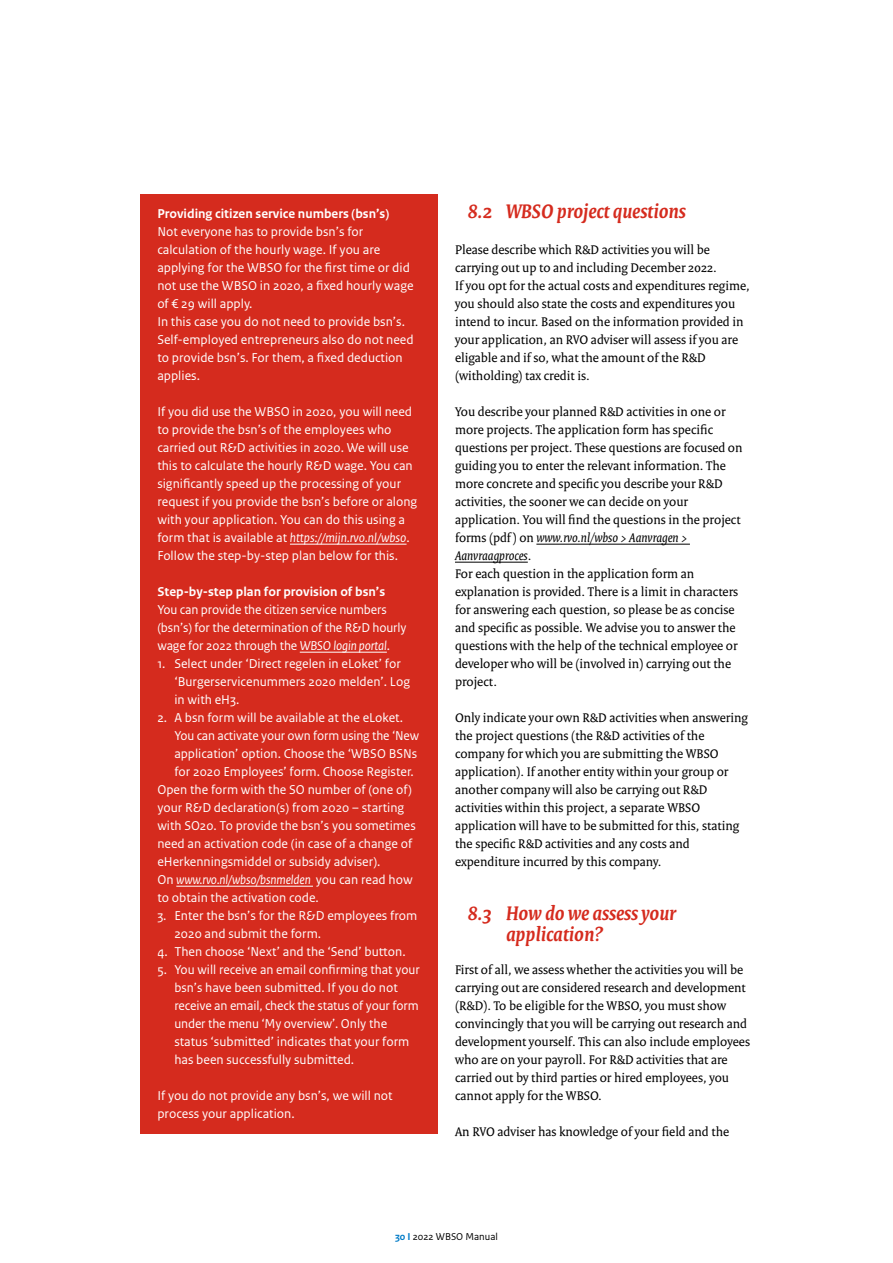
<style>
.page{position:relative;width:893px;height:1263px;background:#fff}
.page>*{position:absolute;margin:0;border:0;box-sizing:border-box;transform-origin:0 0}
.H3_04_RO_Paragraafko{font:italic 700 21px/21px "Rijksoverheid Serif";color:#d52b1e}
.P_10_RO_Broodtekst{font:13.5px/18px "Rijksoverheid Serif";color:#000}
.P_21_RO_Kader_Broodt{font:13.5px/18px "Rijksoverheid Sans Text";color:#fff}
.P_RO_Kader_Subkop_RO{font:700 13.5px "Rijksoverheid Sans Text";color:#fff}
.P_21_RO_Kader_Broodt-2{font:700 13.5px "Rijksoverheid Sans Text";color:#fff}
.t1{font:10.5px "Rijksoverheid Sans Text";color:#000}
.s1{font-style:italic}
.s2{font-weight:700;color:#007bc7}
</style>
<div class="page">
<div style="left:140px;top:194px;width:298px;height:31px;background:#d52b1e"></div>
<div style="left:140px;top:212px;width:298px;height:183px;background:#d52b1e"></div>
<div style="left:140px;top:392px;width:298px;height:183px;background:#d52b1e"></div>
<hr style="left:290px;top:544px;width:117px;height:1px;background:#fff">
<div style="left:140px;top:572px;width:298px;height:39px;background:#d52b1e"></div>
<div style="left:140px;top:590px;width:298px;height:75px;background:#d52b1e"></div>
<hr style="left:300px;top:652px;width:87px;height:1px;background:#fff">
<div style="left:140px;top:653px;width:298px;height:66px;background:#d52b1e"></div>
<div style="left:140px;top:698px;width:298px;height:93px;background:#d52b1e"></div>
<div style="left:140px;top:770px;width:298px;height:147px;background:#d52b1e"></div>
<hr style="left:176px;top:886px;width:137px;height:1px;background:#fff">
<div style="left:140px;top:896px;width:298px;height:57px;background:#d52b1e"></div>
<div style="left:140px;top:950px;width:298px;height:129px;background:#d52b1e"></div>
<div style="left:140px;top:1076px;width:298px;height:57px;background:#d52b1e"></div>
<hr style="left:536px;top:544px;width:154px;height:1px;background:#000">
<hr style="left:455px;top:562px;width:73px;height:1px;background:#000">
<p class="P_RO_Kader_Subkop_RO" style="left:157px;top:206px;width:233px">Providing citizen service numbers (bsn’s)</p>
<p class="P_21_RO_Kader_Broodt" style="left:157px;top:223px;width:258px">Not everyone has to provide bsn’s for calculation of the hourly wage. If you are applying for the WBSO for the first time or did not use the WBSO in 2020, a fixed hourly wage of € 29 will apply.<br>In this case you do not need to provide bsn’s.<br>Self-employed entrepreneurs also do not need to provide bsn’s. For them, a fixed deduction applies.</p>
<p class="P_21_RO_Kader_Broodt" style="left:157px;top:403px;width:261px">If you did use the WBSO in 2020, you will need to provide the bsn’s of the employees who carried out R&amp;D activities in 2020. We will use this to calculate the hourly R&amp;D wage. You can significantly speed up the processing of your request if you provide the bsn’s before or along with your application. You can do this using a form that is available at <span class="s1">https://mijn.rvo.nl/wbso</span>.<br>Follow the step-by-step plan below for this.</p>
<p class="P_21_RO_Kader_Broodt-2" style="left:157px;top:584px;width:229px">Step-by-step plan for provision of bsn’s</p>
<p class="P_21_RO_Kader_Broodt" style="left:157px;top:601px;width:251px">You can provide the citizen service numbers (bsn’s) for the determination of the R&amp;D hourly wage for 2022 through the <span class="s1">WBSO login portal</span>.</p>
<p class="P_21_RO_Kader_Broodt" style="left:174px;top:655px;width:237px;text-indent:-17px">1. Select under ‘Direct regelen in eLoket’ for ‘Burgerservicenummers 2020 melden’. Log in with eH3.</p>
<p class="P_21_RO_Kader_Broodt" style="left:174px;top:709px;width:246px;text-indent:-17px">2. A bsn form will be available at the eLoket.<br>You can activate your own form using the ‘New application’ option. Choose the ‘WBSO BSNs for 2020 Employees’ form. Choose Register.</p>
<p class="P_21_RO_Kader_Broodt" style="left:157px;top:781px;width:260px">Open the form with the SO number of (one of) your R&amp;D declaration(s) from 2020 – starting with SO20. To provide the bsn’s you sometimes need an activation code (in case of a change of eHerkenningsmiddel or subsidy adviser).<br>On <span class="s1">www.rvo.nl/wbso/bsnmelden</span> you can read how to obtain the activation code.</p>
<p class="P_21_RO_Kader_Broodt" style="left:174px;top:907px;width:244px;text-indent:-17px">3. Enter the bsn’s for the R&amp;D employees from<br>2020 and submit the form.</p>
<p class="P_21_RO_Kader_Broodt" style="left:157px;top:943px;width:250px">4. Then choose ‘Next’ and the ‘Send’ button.</p>
<p class="P_21_RO_Kader_Broodt" style="left:174px;top:961px;width:247px;text-indent:-17px">5. You will receive an email confirming that your bsn’s have been submitted. If you do not receive an email, check the status of your form under the menu ‘My overview’. Only the status ‘submitted’ indicates that your form has been successfully submitted.</p>
<p class="P_21_RO_Kader_Broodt" style="left:157px;top:1087px;width:237px">If you do not provide any bsn’s, we will not process your application.</p>
<h3 class="H3_04_RO_Paragraafko" style="left:468px;top:200px;width:220px">8.2 WBSO project questions</h3>
<p class="P_10_RO_Broodtekst" style="left:455px;top:240px;width:296px">Please describe which R&amp;D activities you will be carrying out up to and including December 2022.<br>If you opt for the actual costs and expenditures regime, you should also state the costs and expenditures you intend to incur. Based on the information provided in your application, an RVO adviser will assess if you are eligable and if so, what the amount of the R&amp;D (witholding) tax credit is.</p>
<p class="P_10_RO_Broodtekst" style="left:455px;top:402px;width:289px">You describe your planned R&amp;D activities in one or more projects. The application form has specific questions per project. These questions are focused on guiding you to enter the relevant information. The more concrete and specific you describe your R&amp;D activities, the sooner we can decide on your application. You will find the questions in the project forms (pdf ) on <span class="s1">www.rvo.nl/wbso &gt; Aanvragen &gt; Aanvraagproces</span>.</p>
<p class="P_10_RO_Broodtekst" style="left:455px;top:564px;width:285px">For each question in the application form an explanation is provided. There is a limit in characters for answering each question, so please be as concise and specific as possible. We advise you to answer the questions with the help of the technical employee or developer who will be (involved in) carrying out the project.</p>
<p class="P_10_RO_Broodtekst" style="left:455px;top:708px;width:294px">Only indicate your own R&amp;D activities when answering the project questions (the R&amp;D activities of the company for which you are submitting the WBSO application). If another entity within your group or another company will also be carrying out R&amp;D activities within this project, a separate WBSO application will have to be submitted for this, stating the specific R&amp;D activities and any costs and expenditure incurred by this company.</p>
<h3 class="H3_04_RO_Paragraafko" style="left:506px;top:902px;width:172px;text-indent:-38px">8.3 How do we assess your application?</h3>
<p class="P_10_RO_Broodtekst" style="left:455px;top:960px;width:297px">First of all, we assess whether the activities you will be carrying out are considered research and development (R&amp;D). To be eligible for the WBSO, you must show convincingly that you will be carrying out research and development yourself. This can also include employees who are on your payroll. For R&amp;D activities that are carried out by third parties or hired employees, you cannot apply for the WBSO.</p>
<p class="P_10_RO_Broodtekst" style="left:455px;top:1122px;width:276px">An RVO adviser has knowledge of your field and the</p>
<p class="t1" style="left:395px;top:1231px;width:104px"><span class="s2">30 I</span> 2022 WBSO Manual</p>
</div>
